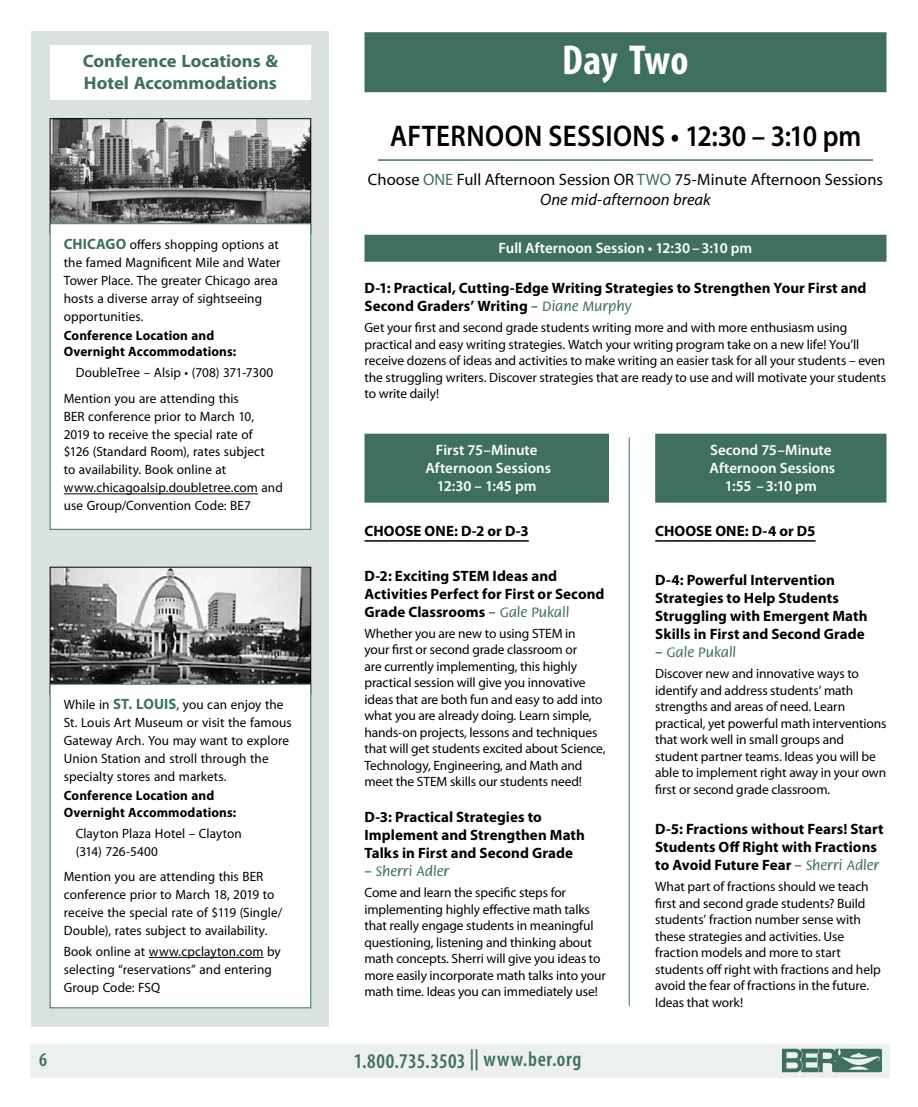
<style>
.page{position:relative;width:918px;height:1107px;background:#fff}
.page>*{position:absolute;margin:0;border:0;box-sizing:border-box;transform-origin:0 0}
.t1{font:700 condensed 42px "Myriad Pro";letter-spacing:.005em;color:#fff}
.t2{font:600 30px "Myriad Pro";letter-spacing:.015em;color:#000;scale:.9 1}
.t3{font:600 condensed 21px "Myriad Pro";letter-spacing:.03em;color:#3f6f60}
.t4{font:600 condensed 19.5px "Myriad Pro";color:#3f6f60}
.t5{font:700 18px/21.6px "Myriad Pro";letter-spacing:-.005em;color:#3f6f60}
.t6{font:16.5px/19.8px "Myriad Pro";color:#000;text-align:center}
.t7{font:700 15px/18px "Myriad Pro";letter-spacing:.005em;color:#000}
.t8{font:600 15px/18px "Myriad Pro";color:#fff;text-align:center}
.t9{font:500 15px "Flora Std";letter-spacing:-.005em;color:#3f6f60}
.t10{font:13.5px/16.5px "Myriad Pro";letter-spacing:-.005em;color:#000}
.t11{font:700 13.5px/16.2px "Myriad Pro";letter-spacing:.01em;color:#000}
.s1{color:#3f6f60}
.s2{font-style:italic}
.s3{font-weight:700;font-size:15px;color:#3f6f60}
.s4{font-family:"Flora Std";font-weight:500;color:#3f6f60}
</style>
<div class="page">
<div style="left:32px;top:32px;width:297px;height:996px;background:#d9e2df"></div>
<img style="left:52px;top:569px;width:257px;height:115px">
<div style="left:50px;top:567px;width:261px;height:127px;border:1px solid #000"></div>
<img style="left:52px;top:120px;width:257px;height:104px">
<div style="left:50px;top:118px;width:261px;height:116px;border:1px solid #000"></div>
<div style="left:50px;top:45px;width:261px;height:55px;background:#fff"></div>
<div style="left:364px;top:32px;width:522px;height:60px;background:#3f6f60"></div>
<hr style="left:378px;top:159px;width:495px;height:2px;background:#3f6f60">
<div style="left:364px;top:434px;width:245px;height:69px;background:#3f6f60"></div>
<hr style="left:364px;top:540px;width:165px;height:2px;background:#000">
<div style="left:655px;top:434px;width:231px;height:69px;background:#3f6f60"></div>
<hr style="left:655px;top:540px;width:160px;height:2px;background:#000">
<div style="left:364px;top:235px;width:522px;height:27px;background:#3f6f60"></div>
<div style="left:30px;top:1044px;width:860px;height:33px;background:#ecf1ef"></div>
<svg style="left:782px;top:1049px;width:100px;height:23px"></svg>
<div style="left:50px;top:224px;width:261px;height:305px;background:#fff"></div>
<hr style="left:64px;top:494px;width:194px;height:1px;background:#000">
<div style="left:50px;top:224px;width:261px;height:306px;border:1px solid #3f6f60"></div>
<div style="left:50px;top:684px;width:261px;height:324px;background:#fff"></div>
<hr style="left:149px;top:957px;width:115px;height:1px;background:#000">
<div style="left:50px;top:684px;width:261px;height:324px;border:1px solid #3f6f60"></div>
<hr style="left:629px;top:437px;width:1px;height:569px;background:#3f6f60">
<h3 class="t5" style="left:83px;top:50px;width:197px">Conference Locations &amp;<br>Hotel Accommodations</h3>
<h1 class="t1" style="left:562px;top:34px;width:128px">Day Two</h1>
<h2 class="t2" style="left:390px;top:116px;width:525px">AFTERNOON SESSIONS • 12:30 – 3:10 pm</h2>
<p class="t6" style="left:368px;top:169px;width:517px">Choose <span class="s1">ONE</span> Full Afternoon Session OR <span class="s1">TWO</span> 75-Minute Afternoon Sessions<br><span class="s2">One mid-afternoon break</span></p>
<p class="t10" style="left:64px;top:235px;width:218px;line-height:18px"><span class="s3">CHICAGO</span> offers shopping options at the famed Magnificent Mile and Water<br>Tower Place. The greater Chicago area hosts a diverse array of sightseeing opportunities.</p>
<p class="t11" style="left:64px;top:327px;width:174px">Conference Location and<br>Overnight Accommodations:</p>
<p class="t10" style="left:64px;top:360px;width:211px;line-height:25.5px;text-indent:12px">DoubleTree – Alsip • (708) 371-7300<br>Mention you are attending this</p>
<p class="t10" style="left:64px;top:407px;width:221px;line-height:18px">BER conference prior to March 10, 2019 to receive the special rate of<br>$126 (Standard Room), rates subject<br>to availability. Book online at www.chicagoalsip.doubletree.com and use Group/Convention Code: BE7</p>
<p class="t10" style="left:64px;top:695px;width:229px;line-height:18px">While in <span class="s3">ST. LOUIS</span>, you can enjoy the St. Louis Art Museum or visit the famous Gateway Arch. You may want to explore Union Station and stroll through the specialty stores and markets.</p>
<p class="t11" style="left:64px;top:787px;width:174px">Conference Location and<br>Overnight Accommodations:</p>
<p class="t10" style="left:76px;top:824px;width:168px;line-height:18px">Clayton Plaza Hotel – Clayton (314) 726-5400</p>
<p class="t10" style="left:64px;top:867px;width:220px;line-height:18px">Mention you are attending this BER conference prior to March 18, 2019 to receive the special rate of $119 (Single/ Double), rates subject to availability.</p>
<p class="t10" style="left:64px;top:942px;width:219px;line-height:18px">Book online at www.cpclayton.com by selecting “reservations” and entering<br>Group Code: FSQ</p>
<p class="t8" style="left:499px;top:238px;width:255px">Full Afternoon Session • 12:30–3:10 pm</p>
<p class="t7" style="left:365px;top:279px;width:504px">D‑1: Practical, Cutting-Edge Writing Strategies to Strengthen Your First and<br>Second Graders’ Writing <span class="s4">– Diane Murphy</span></p>
<p class="t10" style="left:364px;top:319px;width:523px">Get your first and second grade students writing more and with more enthusiasm using practical and easy writing strategies. Watch your writing program take on a new life! You’ll receive dozens of ideas and activities to make writing an easier task for all your students – even the struggling writers. Discover strategies that are ready to use and will motivate your students to write daily!</p>
<p class="t8" style="left:425px;top:440px;width:127px">First 75–Minute<br>Afternoon Sessions<br>12:30 – 1:45 pm</p>
<p class="t7" style="left:364px;top:521px;width:166px">CHOOSE ONE: D-2 or D-3</p>
<p class="t7" style="left:364px;top:566px;width:242px">D‑2: Exciting STEM Ideas and<br>Activities Perfect for First or Second<br>Grade Classrooms <span class="s4">– Gale Pukall</span></p>
<p class="t10" style="left:364px;top:625px;width:243px">Whether you are new to using STEM in<br>your first or second grade classroom or<br>are currently implementing, this highly practical session will give you innovative ideas that are both fun and easy to add into what you are already doing. Learn simple, hands-on projects, lessons and techniques that will get students excited about Science, Technology, Engineering, and Math and meet the STEM skills our students need!</p>
<p class="t7" style="left:364px;top:808px;width:222px">D‑3: Practical Strategies to<br>Implement and Strengthen Math<br>Talks in First and Second Grade</p>
<p class="t9" style="left:364px;top:864px;width:86px">– Sherri Adler</p>
<p class="t10" style="left:364px;top:884px;width:243px">Come and learn the specific steps for implementing highly effective math talks that really engage students in meaningful questioning, listening and thinking about math concepts. Sherri will give you ideas to more easily incorporate math talks into your math time. Ideas you can immediately use!</p>
<p class="t8" style="left:710px;top:440px;width:127px">Second 75–Minute<br>Afternoon Sessions<br>1:55 –3:10 pm</p>
<p class="t7" style="left:655px;top:521px;width:162px">CHOOSE ONE: D-4 or D5</p>
<p class="t7" style="left:655px;top:571px;width:214px">D‑4: Powerful Intervention<br>Strategies to Help Students<br>Struggling with Emergent Math<br>Skills in First and Second Grade</p>
<p class="t9" style="left:655px;top:645px;width:82px">– Gale Pukall</p>
<p class="t10" style="left:655px;top:665px;width:233px">Discover new and innovative ways to identify and address students’ math strengths and areas of need. Learn practical, yet powerful math interventions that work well in small groups and student partner teams. Ideas you will be able to implement right away in your own first or second grade classroom.</p>
<p class="t7" style="left:655px;top:820px;width:230px">D‑5: Fractions without Fears! Start<br>Students Off Right with Fractions to Avoid Future Fear <span class="s4">– Sherri Adler</span></p>
<p class="t10" style="left:655px;top:878px;width:227px">What part of fractions should we teach first and second grade students? Build students’ fraction number sense with these strategies and activities. Use fraction models and more to start students off right with fractions and help avoid the fear of fractions in the future.<br>Ideas that work!</p>
<h3 class="t4" style="left:39px;top:1048px;width:9px">6</h3>
<h3 class="t3" style="left:354px;top:1048px;width:229px">1.800.735.3503 || www.ber.org</h3>
</div>
